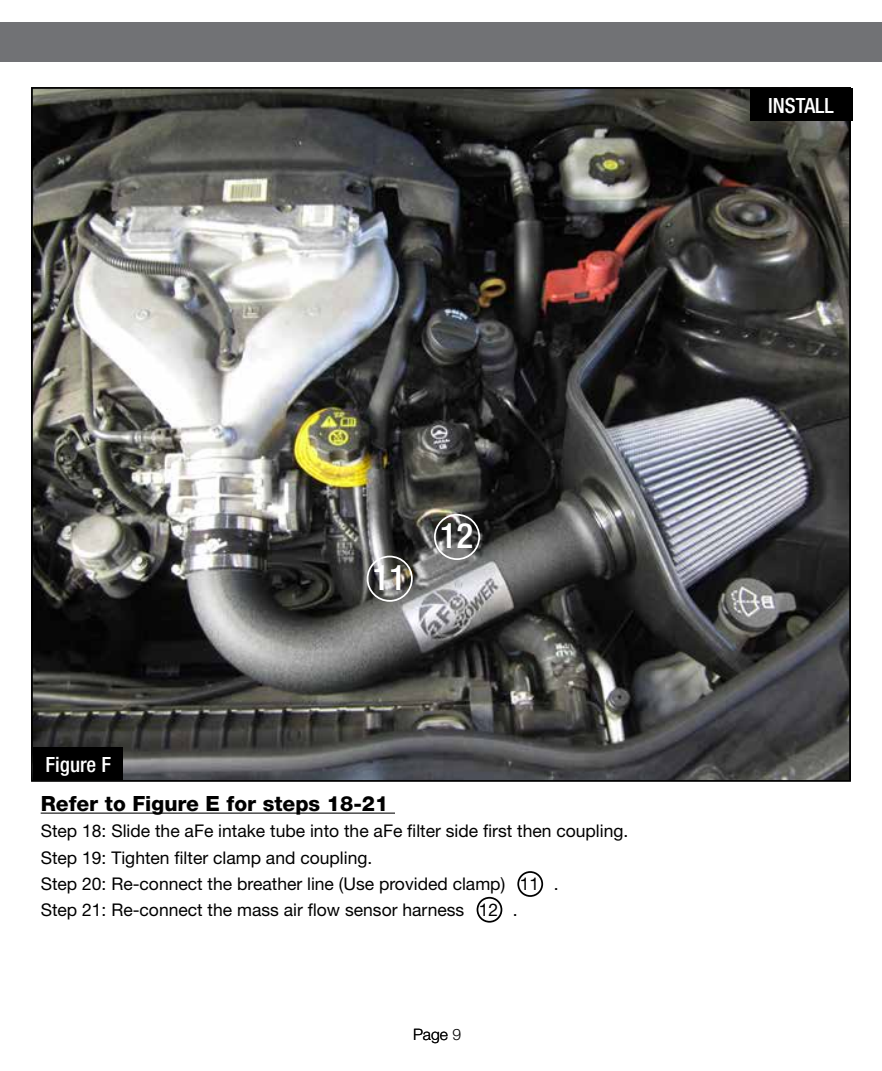
<style>
.page{position:relative;width:882px;height:1071px;background:#fff}
.page>*{position:absolute;margin:0;border:0;box-sizing:border-box;transform-origin:0 0}
.t1{font:500 condensed 35px "Helvetica Neue";color:#fff}
.t2{font:800 21px "Helvetica Neue";color:#000}
.t3{font:500 condensed 21px "Helvetica Neue";color:#fff}
.t4{font:17.5px/26.2px "Helvetica Neue";color:#000}
.t5{font:300 15.75px "Helvetica Neue";color:#000}
</style>
<div class="page">
<div style="left:0;top:23px;width:882px;height:39px;background:#717275"></div>
<img style="left:34px;top:90px;width:814px;height:689px">
<hr style="left:41px;top:813px;width:354px;height:1px;background:#000">
<div style="left:34px;top:747px;width:89px;height:33px;background:#000"></div>
<div style="left:750px;top:88px;width:103px;height:33px;background:#000"></div>
<div style="left:367px;top:556px;width:46px;height:46px;border:2px solid #fff;border-radius:50%"></div>
<div style="left:434px;top:514px;width:46px;height:46px;border:2px solid #fff;border-radius:50%"></div>
<div style="left:517px;top:871px;width:26px;height:26px;border:2px solid #000;border-radius:50%"></div>
<div style="left:477px;top:897px;width:25px;height:26px;border:2px solid #000;border-radius:50%"></div>
<p class="t3" style="left:768px;top:93px;width:67px">INSTALL</p>
<p class="t3" style="left:46px;top:752px;width:67px">Figure F</p>
<h1 class="t1" style="left:373px;top:557px;width:35px">11</h1>
<h1 class="t1" style="left:440px;top:515px;width:35px">12</h1>
<p class="t2" style="left:41px;top:791px;width:349px">Refer to Figure E for steps 18-21</p>
<p class="t4" style="left:41px;top:818px;width:589px">Step 18: Slide the aFe intake tube into the aFe filter side first then coupling.<br>Step 19: Tighten filter clamp and coupling.<br>Step 20: Re-connect the breather line (Use provided clamp) 11 .<br>Step 21: Re-connect the mass air flow sensor harness 12 .</p>
<p class="t5" style="left:413px;top:1024px;width:50px">Page 9</p>
</div>
